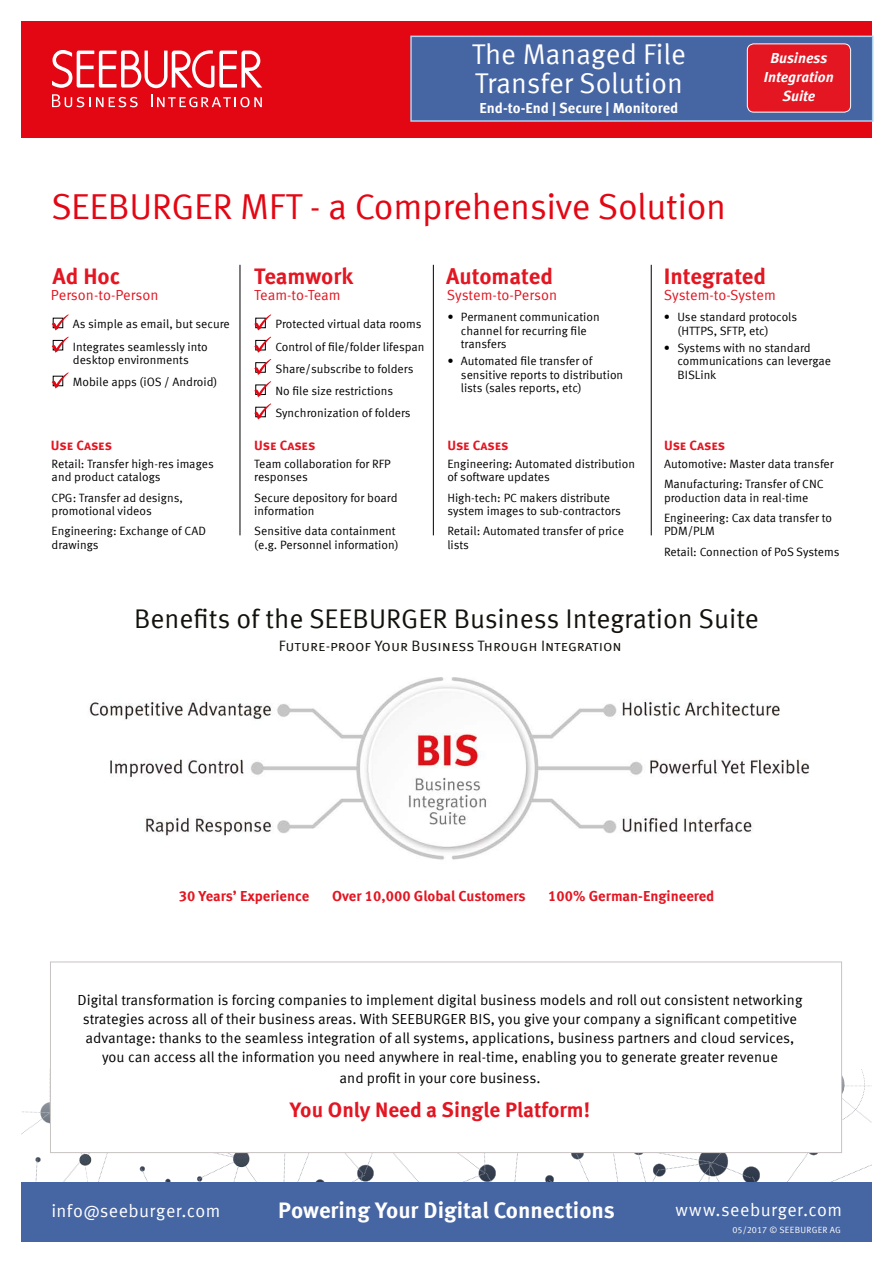
<style>
.page{position:relative;width:893px;height:1263px;background:#fff}
.page>*{position:absolute;margin:0;border:0;box-sizing:border-box;transform-origin:0 0}
.t1{font:36px "Meta Offc Pro Norm";letter-spacing:-.01em;color:#e30613}
.t2{font:28.5px/29.2px "Meta Offc Pro Norm";color:#fff}
.t3{font:27px "Meta Offc Pro Norm";color:#12110c}
.t4{font:700 22.5px "Meta Offc Pro";color:#e31622}
.t5{font:700 22.5px "Meta Offc Pro";color:#fff}
.t6{font:700 21px "Meta Offc Pro";color:#e31622}
.t7{font:18px "Meta Offc Pro Norm";letter-spacing:.025em;color:#fff}
.t8{font:15px "Meta Sc Offc Pro Norm";letter-spacing:-.005em;color:#12110c}
.t9{font:14.55px/18.8px "Meta Offc Pro Norm";color:#000;text-align:center}
.t10{font:700 14.55px "Meta Offc Pro";color:#e31622}
.t11{font:14.55px "Meta Offc Pro Norm";letter-spacing:-.005em;color:#e31622}
.t12{font:700 14.55px "Meta Offc Pro";color:#fff}
.t13{font:italic 700 14.55px/18.8px "Meta Offc Pro";color:#fff;text-align:center}
.t14{font:700 13.5px "Meta Sc Offc Pro";letter-spacing:-.005em;color:#e31622}
.t15{font:12px/13.5px "Meta Offc Pro Norm";color:#000}
.t16{font:9px "Meta Offc Pro Norm";letter-spacing:.03em;color:#fff}
</style>
<div class="page">
<div style="left:21px;top:21px;width:851px;height:117px;background:#e30613"></div>
<svg style="left:52px;top:50px;width:210px;height:38px"></svg>
<svg style="left:151px;top:94px;width:111px;height:13px"></svg>
<svg style="left:52px;top:94px;width:86px;height:13px"></svg>
<svg style="left:410px;top:35px;width:464px;height:87px;background:#4f6aa5"></svg>
<div style="left:747px;top:44px;width:104px;height:68px;background:#e31622;border-radius:6px"></div>
<div style="left:747px;top:44px;width:104px;height:68px;border:1px solid #fff;border-radius:6px"></div>
<svg style="left:21px;top:1069px;width:851px;height:113px"></svg>
<svg style="left:50px;top:961px;width:792px;height:192px"></svg>
<hr style="left:240px;top:265px;width:1px;height:270px;background:#000">
<hr style="left:651px;top:265px;width:1px;height:270px;background:#000">
<hr style="left:433px;top:265px;width:1px;height:270px;background:#000">
<svg style="left:52px;top:314px;width:17px;height:16px"></svg>
<svg style="left:52px;top:337px;width:17px;height:16px"></svg>
<svg style="left:52px;top:372px;width:17px;height:16px"></svg>
<svg style="left:254px;top:314px;width:17px;height:16px"></svg>
<svg style="left:254px;top:337px;width:17px;height:16px"></svg>
<svg style="left:254px;top:359px;width:17px;height:16px"></svg>
<svg style="left:254px;top:381px;width:17px;height:16px"></svg>
<svg style="left:254px;top:403px;width:17px;height:17px"></svg>
<img style="left:89px;top:677px;width:721px;height:183px">
<div style="left:21px;top:1182px;width:851px;height:59px;background:#4665a3"></div>
<h2 class="t2" style="left:472px;top:37px;width:216px">The Managed File<br>Transfer Solution</h2>
<p class="t12" style="left:480px;top:96px;width:200px">End-to-End | Secure | Monitored</p>
<h1 class="t1" style="left:51px;top:179px;width:677px">SEEBURGER MFT - a Comprehensive Solution</h1>
<p class="t13" style="left:764px;top:48px;width:71px">Business<br>Integration<br>Suite</p>
<h3 class="t4" style="left:53px;top:258px;width:69px">Ad Hoc</h3>
<h3 class="t4" style="left:254px;top:258px;width:101px">Teamwork</h3>
<h3 class="t4" style="left:446px;top:258px;width:108px">Automated</h3>
<h3 class="t4" style="left:664px;top:258px;width:104px">Integrated</h3>
<p class="t11" style="left:51px;top:284px;width:109px">Person-to-Person</p>
<p class="t11" style="left:254px;top:284px;width:88px">Team-to-Team</p>
<p class="t11" style="left:447px;top:284px;width:112px">System-to-Person</p>
<p class="t11" style="left:664px;top:284px;width:113px">System-to-System</p>
<p class="t15" style="left:73px;top:312px;width:158px;line-height:22.2px">As simple as email, but secure<br>Integrates seamlessly into</p>
<p class="t15" style="left:73px;top:348px;width:146px;line-height:22.2px">desktop environments<br>Mobile apps (iOS / Android)</p>
<p class="t15" style="left:275px;top:312px;width:151px;line-height:22.2px">Protected virtual data rooms<br>Control of file/folder lifespan<br>Share/subscribe to folders<br>No file size restrictions<br>Synchronization of folders</p>
<p class="t15" style="left:677px;top:310px;width:121px;text-indent:-14px">• Use standard protocols (HTTPS, SFTP, etc)</p>
<p class="t15" style="left:461px;top:310px;width:140px;text-indent:-14px">• Permanent communication channel for recurring file transfers</p>
<p class="t15" style="left:461px;top:354px;width:164px;text-indent:-14px">• Automated file transfer of sensitive reports to distribution lists (sales reports, etc)</p>
<p class="t15" style="left:677px;top:340px;width:155px;text-indent:-14px">• Systems with no standard communications can levergae<br>BISLink</p>
<p class="t14" style="left:51px;top:434px;width:63px">Use Cases</p>
<p class="t14" style="left:254px;top:434px;width:63px">Use Cases</p>
<p class="t14" style="left:447px;top:434px;width:63px">Use Cases</p>
<p class="t14" style="left:664px;top:434px;width:63px">Use Cases</p>
<p class="t15" style="left:52px;top:456px;width:164px">Retail: Transfer high-res images and product catalogs</p>
<p class="t15" style="left:52px;top:490px;width:133px">CPG: Transfer ad designs, promotional videos</p>
<p class="t15" style="left:52px;top:524px;width:156px">Engineering: Exchange of CAD drawings</p>
<p class="t15" style="left:254px;top:456px;width:138px">Team collaboration for RFP responses</p>
<p class="t15" style="left:254px;top:490px;width:145px">Secure depository for board information</p>
<p class="t15" style="left:254px;top:524px;width:146px">Sensitive data containment (e.g. Personnel information)</p>
<p class="t15" style="left:447px;top:456px;width:189px">Engineering: Automated distribution of software updates</p>
<p class="t15" style="left:447px;top:490px;width:175px">High-tech: PC makers distribute system images to sub-contractors</p>
<p class="t15" style="left:447px;top:524px;width:178px">Retail: Automated transfer of price lists</p>
<p class="t15" style="left:664px;top:453px;width:171px;line-height:20.2px">Automotive: Master data transfer<br>Manufacturing: Transfer of CNC</p>
<p class="t15" style="left:664px;top:487px;width:170px;line-height:20.2px">production data in real-time<br>Engineering: Cax data transfer to</p>
<p class="t15" style="left:664px;top:520px;width:177px;line-height:20.2px">PDM/PLM<br>Retail: Connection of PoS Systems</p>
<h3 class="t3" style="left:134px;top:598px;width:626px">Benefits of the SEEBURGER Business Integration Suite</h3>
<p class="t8" style="left:279px;top:634px;width:344px">Future-proof Your Business Through Integration</p>
<p class="t10" style="left:179px;top:884px;width:132px">30 Years’ Experience</p>
<p class="t10" style="left:332px;top:884px;width:195px">Over 10,000 Global Customers</p>
<p class="t10" style="left:548px;top:884px;width:168px">100% German-Engineered</p>
<p class="t9" style="left:78px;top:990px;width:726px">Digital transformation is forcing companies to implement digital business models and roll out consistent networking strategies across all of their business areas. With SEEBURGER BIS, you give your company a significant competitive advantage: thanks to the seamless integration of all systems, applications, business partners and cloud services, you can access all the information you need anywhere in real-time, enabling you to generate greater revenue</p>
<p class="t9" style="left:340px;top:1067px;width:202px">and profit in your core business.</p>
<h3 class="t6" style="left:290px;top:1093px;width:302px">You Only Need a Single Platform!</h3>
<h3 class="t7" style="left:51px;top:1197px;width:171px">info@seeburger.com</h3>
<h3 class="t5" style="left:278px;top:1192px;width:338px">Powering Your Digital Connections</h3>
<h3 class="t7" style="left:675px;top:1196px;width:168px">www.seeburger.com</h3>
<p class="t16" style="left:732px;top:1223px;width:110px">05/2017 © SEEBURGER AG</p>
</div>
